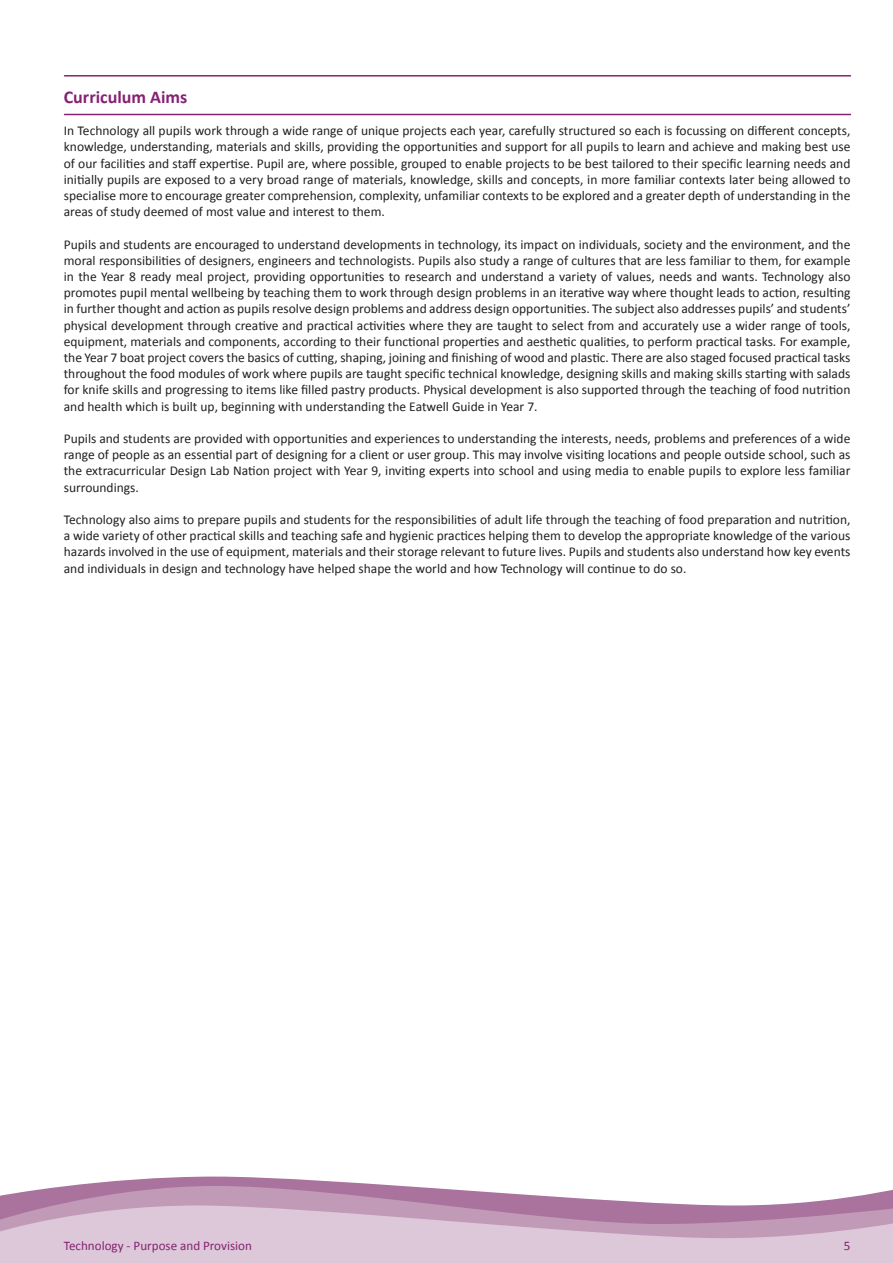
<style>
.page{position:relative;width:893px;height:1263px;background:#fff}
.page>*{position:absolute;margin:0;border:0;box-sizing:border-box;transform-origin:0 0}
.t1{font:700 18px "Calibri";color:#862172}
.t2{font:13.5px/16.2px "Calibri";color:#231f20;text-align:justify}
.t3{font:13.05px "Calibri";color:#862172}
</style>
<div class="page">
<svg style="left:68px;top:1176px;width:333px;height:10px;fill:#a9739d"></svg>
<svg style="left:0;top:1186px;width:893px;height:19px"></svg>
<svg style="left:0;top:1205px;width:893px;height:58px;background:#d1b5cc"></svg>
<hr style="left:65px;top:114px;width:785px;height:1px;background:#862172">
<hr style="left:65px;top:75px;width:785px;height:2px;background:#862172">
<p class="t1" style="left:64px;top:84px;width:125px">Curriculum Aims</p>
<p class="t2" style="left:64px;top:122px;width:788px">In Technology all pupils work through a wide range of unique projects each year, carefully structured so each is focussing on different concepts, knowledge, understanding, materials and skills, providing the opportunities and support for all pupils to learn and achieve and making best use of our facilities and staff expertise. Pupil are, where possible, grouped to enable projects to be best tailored to their specific learning needs and initially pupils are exposed to a very broad range of materials, knowledge, skills and concepts, in more familiar contexts later being allowed to specialise more to encourage greater comprehension, complexity, unfamiliar contexts to be explored and a greater depth of understanding in the areas of study deemed of most value and interest to them.</p>
<p class="t2" style="left:64px;top:236px;width:788px">Pupils and students are encouraged to understand developments in technology, its impact on individuals, society and the environment, and the moral responsibilities of designers, engineers and technologists. Pupils also study a range of cultures that are less familiar to them, for example in the Year 8 ready meal project, providing opportunities to research and understand a variety of values, needs and wants. Technology also promotes pupil mental wellbeing by teaching them to work through design problems in an iterative way where thought leads to action, resulting in further thought and action as pupils resolve design problems and address design opportunities. The subject also addresses pupils’ and students’ physical development through creative and practical activities where they are taught to select from and accurately use a wider range of tools, equipment, materials and components, according to their functional properties and aesthetic qualities, to perform practical tasks. For example, the Year 7 boat project covers the basics of cutting, shaping, joining and finishing of wood and plastic. There are also staged focused practical tasks throughout the food modules of work where pupils are taught specific technical knowledge, designing skills and making skills starting with salads for knife skills and progressing to items like filled pastry products. Physical development is also supported through the teaching of food nutrition and health which is built up, beginning with understanding the Eatwell Guide in Year 7.</p>
<p class="t2" style="left:64px;top:430px;width:788px">Pupils and students are provided with opportunities and experiences to understanding the interests, needs, problems and preferences of a wide range of people as an essential part of designing for a client or user group. This may involve visiting locations and people outside school, such as the extracurricular Design Lab Nation project with Year 9, inviting experts into school and using media to enable pupils to explore less familiar surroundings.</p>
<p class="t2" style="left:64px;top:511px;width:788px">Technology also aims to prepare pupils and students for the responsibilities of adult life through the teaching of food preparation and nutrition, a wide variety of other practical skills and teaching safe and hygienic practices helping them to develop the appropriate knowledge of the various hazards involved in the use of equipment, materials and their storage relevant to future lives. Pupils and students also understand how key events and individuals in design and technology have helped shape the world and how Technology will continue to do so.</p>
<p class="t3" style="left:64px;top:1236px;width:190px">Technology - Purpose and Provision</p>
<p class="t3" style="left:844px;top:1236px;width:8px">5</p>
</div>
